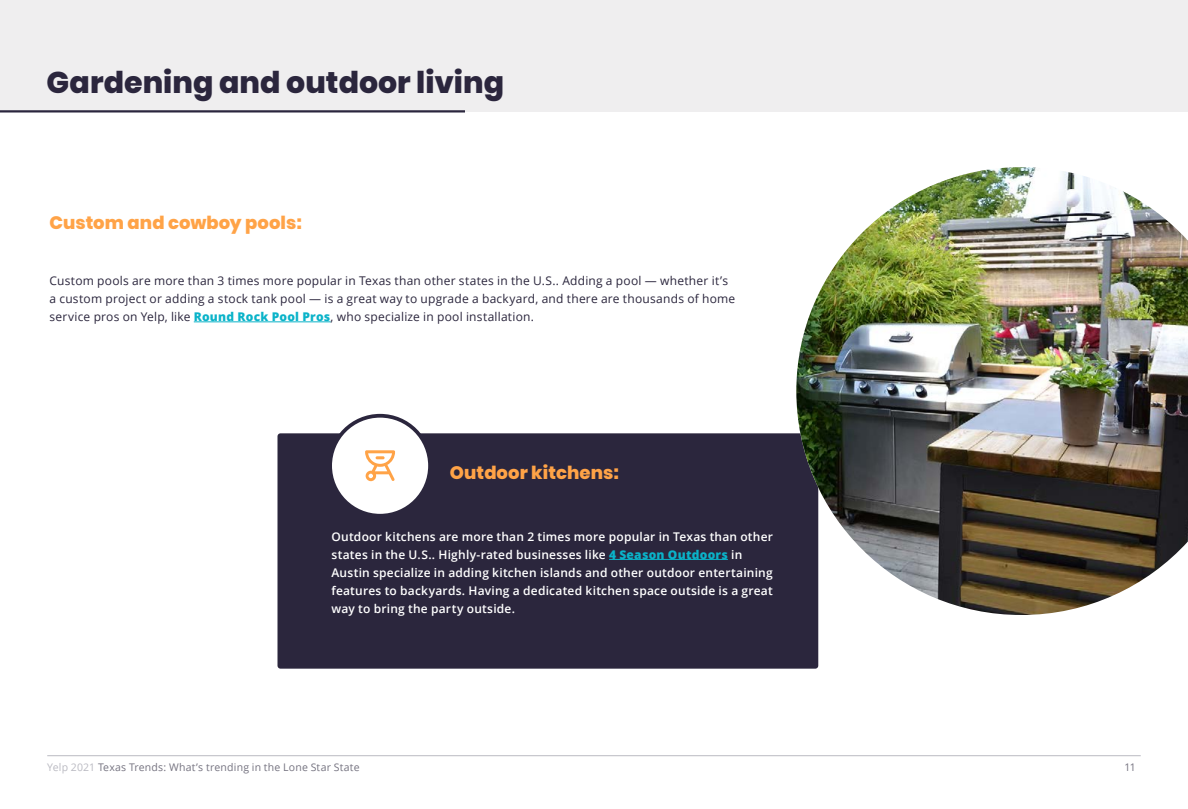
<style>
.page{position:relative;width:1188px;height:809px;background:#fff}
.page>*{position:absolute;margin:0;border:0;box-sizing:border-box;transform-origin:0 0}
.t1{font:800 30px "Poppins";color:#2b263d}
.t2{font:800 18px "Poppins";letter-spacing:.005em;color:#ffa347}
.t3{font:600 12px/18px "Open Sans";letter-spacing:.02em;color:#fff}
.t4{font:12px/18px "Open Sans";letter-spacing:.02em;color:#2b263d}
.t5{font:10.5px "Open Sans";letter-spacing:.02em;color:#757380}
.s1{font-weight:800;color:#0ab3c9}
.s2{color:#babac2}
</style>
<div class="page">
<hr style="left:47px;top:755px;width:1094px;height:1px;background:#babac2">
<div style="left:0;top:0;width:1188px;height:111px;background:#efeeef"></div>
<hr style="left:0;top:110px;width:465px;height:2px;background:#2b263d">
<div style="left:278px;top:433px;width:540px;height:235px;background:#2b263d;border-radius:3px"></div>
<hr style="left:609px;top:559px;width:119px;height:1px;background:#0ab3c9">
<img style="left:796px;top:167px;width:392px;height:448px">
<hr style="left:194px;top:321px;width:137px;height:1px;background:#0ab3c9">
<div style="left:330px;top:416px;width:100px;height:99px;background:#fff;border-radius:50%"></div>
<div style="left:328px;top:414px;width:104px;height:103px;border:4px solid #2b263d;border-radius:50%"></div>
<svg style="left:365px;top:450px;width:30px;height:31px"></svg>
<h1 class="t1" style="left:46px;top:65px;width:459px">Gardening and outdoor living</h1>
<h2 class="t2" style="left:49px;top:212px;width:254px">Custom and cowboy pools:</h2>
<p class="t4" style="left:49px;top:271px;width:687px">Custom pools are more than 3 times more popular in Texas than other states in the U.S.. Adding a pool — whether it’s a custom project or adding a stock tank pool — is a great way to upgrade a backyard, and there are thousands of home service pros on Yelp, like <span class="s1">Round Rock Pool Pros</span>, who specialize in pool installation.</p>
<h2 class="t2" style="left:450px;top:462px;width:171px">Outdoor kitchens:</h2>
<p class="t3" style="left:331px;top:527px;width:443px">Outdoor kitchens are more than 2 times more popular in Texas than other states in the U.S.. Highly-rated businesses like <span class="s1">4 Season Outdoors</span> in Austin specialize in adding kitchen islands and other outdoor entertaining features to backyards. Having a dedicated kitchen space outside is a great way to bring the party outside.</p>
<p class="t5" style="left:47px;top:760px;width:314px"><span class="s2">Yelp 2021</span> Texas Trends: What’s trending in the Lone Star State</p>
<p class="t5" style="left:1125px;top:760px;width:13px">11</p>
</div>
